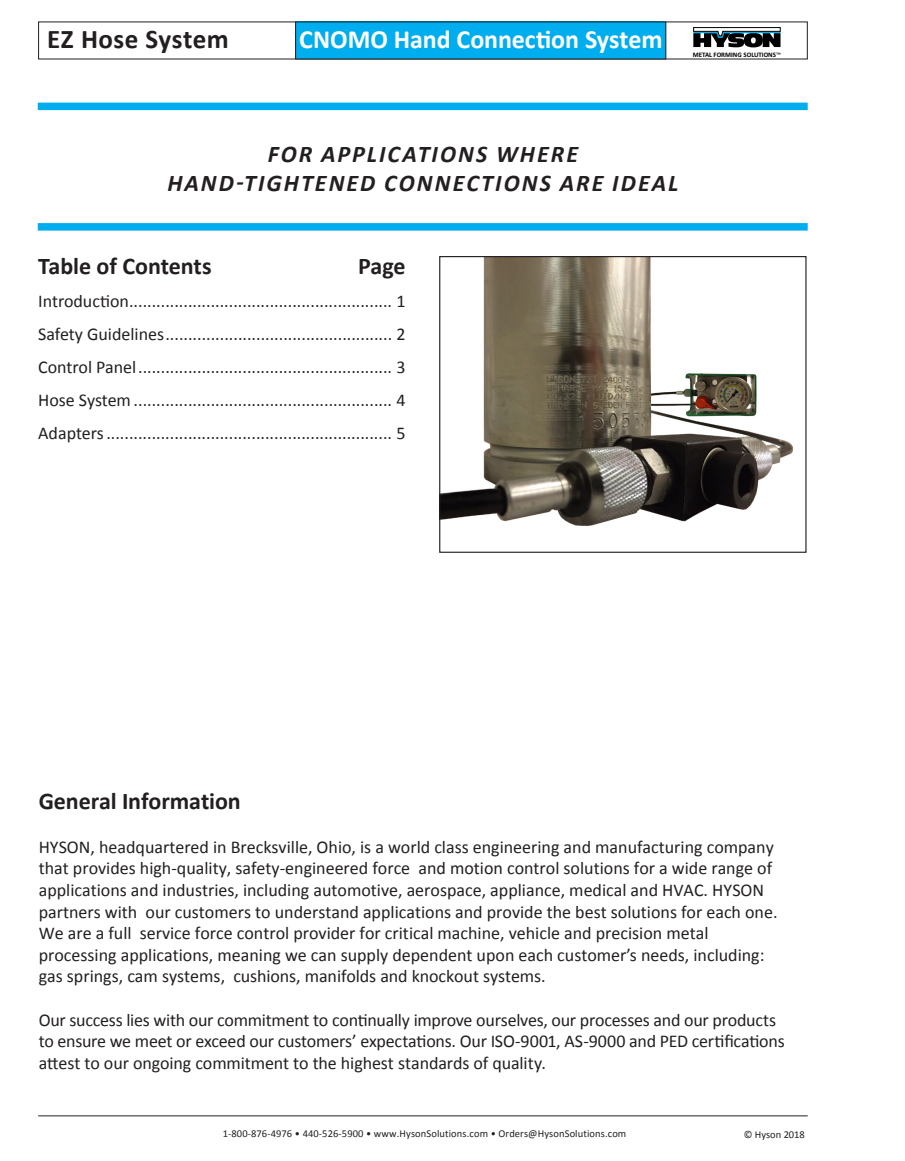
<style>
.page{position:relative;width:905px;height:1161px;background:#fff}
.page>*{position:absolute;margin:0;border:0;box-sizing:border-box;transform-origin:0 0}
.Page_head_24{font:700 27px "Calibri";letter-spacing:.02em;color:#231f20}
.t1{font:700 26.25px "Calibri";letter-spacing:-.005em;color:#fff}
.t2{font:italic 700 24px/28.8px "Calibri";letter-spacing:.085em;color:#231f20;text-align:center}
.t3{font:700 24px "Calibri";letter-spacing:-.005em;color:#231f20}
.t4{font:700 24px "Calibri";letter-spacing:-.005em;color:#231f20}
.t5{font:18px/21.6px "Calibri";color:#231f20}
.t6{font:10.5px "Calibri";letter-spacing:.01em;color:#231f20}
.t7{font:700 6.9px "Calibri";color:#000}
.s1{font-weight:400}
</style>
<div class="page">
<hr style="left:38px;top:1115px;width:770px;height:1px;background:#231f20">
<div style="left:296px;top:22px;width:370px;height:37px;background:#00aeef"></div>
<div style="left:38px;top:103px;width:770px;height:7px;background:#00aeef"></div>
<div style="left:38px;top:223px;width:770px;height:7px;background:#00aeef"></div>
<img style="left:441px;top:258px;width:352px;height:269px">
<div style="left:439px;top:256px;width:368px;height:297px;border:1px solid #231f20"></div>
<svg style="left:693px;top:27px;width:88px;height:20px;background:#495458"></svg>
<p class="Page_head_24" style="left:47px;top:21px;width:183px">EZ Hose System</p>
<h2 class="t1" style="left:299px;top:23px;width:365px">CNOMO Hand Connection System</h2>
<p class="t7" style="left:693px;top:50px;width:90px">METAL FORMING SOLUTIONS<span class="s1">™</span></p>
<p class="t2" style="left:168px;top:140px;width:512px">FOR APPLICATIONS WHERE<br>HAND-TIGHTENED CONNECTIONS ARE IDEAL</p>
<p class="t3" style="left:38px;top:251px;width:175px">Table of Contents</p>
<p class="t3" style="left:358px;top:251px;width:49px">Page</p>
<p class="t5" style="left:38px;top:290px;width:369px">Introduction.......................................................... 1</p>
<p class="t5" style="left:38px;top:323px;width:369px">Safety Guidelines.................................................. 2</p>
<p class="t5" style="left:38px;top:356px;width:369px">Control Panel........................................................ 3</p>
<p class="t5" style="left:38px;top:389px;width:369px">Hose System......................................................... 4</p>
<p class="t5" style="left:38px;top:422px;width:369px">Adapters............................................................... 5</p>
<p class="t4" style="left:39px;top:784px;width:204px">General Information</p>
<p class="t5" style="left:39px;top:835px;width:740px">HYSON, headquartered in Brecksville, Ohio, is a world class engineering and manufacturing company that provides high-quality, safety-engineered force and motion control solutions for a wide range of applications and industries, including automotive, aerospace, appliance, medical and HVAC. HYSON partners with our customers to understand applications and provide the best solutions for each one.<br>We are a full service force control provider for critical machine, vehicle and precision metal processing applications, meaning we can supply dependent upon each customer’s needs, including: gas springs, cam systems, cushions, manifolds and knockout systems.</p>
<p class="t5" style="left:39px;top:1008px;width:747px">Our success lies with our commitment to continually improve ourselves, our processes and our products to ensure we meet or exceed our customers’ expectations. Our ISO-9001, AS-9000 and PED certifications attest to our ongoing commitment to the highest standards of quality.</p>
<p class="t6" style="left:223px;top:1126px;width:405px">1-800-876-4976 • 440-526-5900 • www.HysonSolutions.com • Orders@HysonSolutions.com</p>
<p class="t6" style="left:744px;top:1127px;width:63px">© Hyson 2018</p>
</div>
